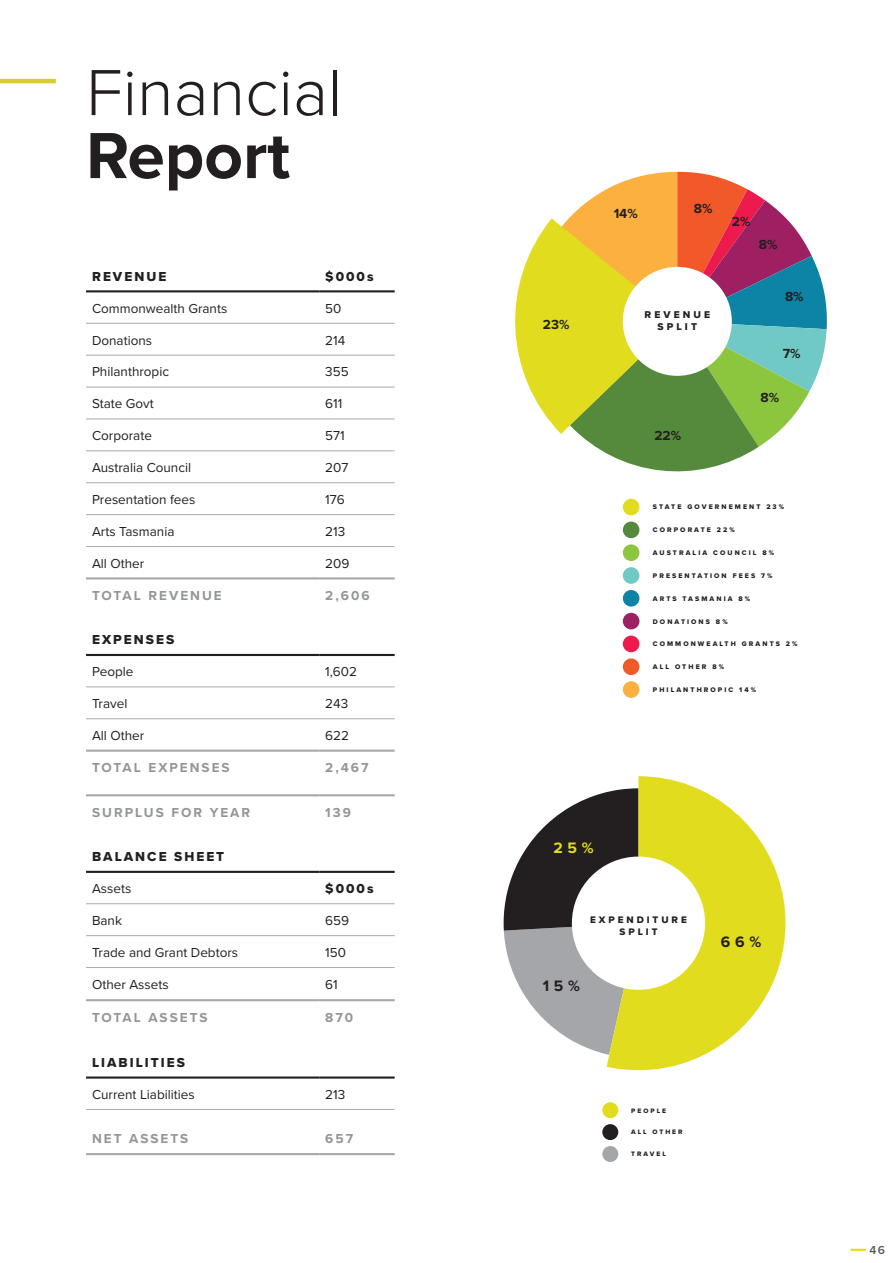
<style>
.page{position:relative;width:893px;height:1263px;background:#fff}
.page>*{position:absolute;margin:0;border:0;box-sizing:border-box;transform-origin:0 0}
.t1{font:300 67.5px "Proxima Nova";color:#231f20}
.t2{font:700 67.5px "Proxima Nova";color:#231f20}
.t3{font:700 15.6px "Proxima Nova";color:#231f20}
.t4{font:700 15.6px "Proxima Nova";color:#e2dc1f}
.t5{font:700 13.65px "Proxima Nova";color:#231f20}
.t6{font:13.5px "Proxima Nova";color:#231f20}
.t7{font:700 13.5px "Proxima Nova";letter-spacing:.15em;color:#939598}
.t8{font:13.5px "Proxima Nova Extrabld";letter-spacing:.15em;color:#231f20}
.t9{font:600 12px "Proxima Nova";color:#57585a}
.t10{font:10.2px "Proxima Nova Extrabld";letter-spacing:.3em;color:#231f20}
.t11{font:9.9px/11.9px "Proxima Nova Extrabld";letter-spacing:.3em;color:#231f20;text-align:center}
.t12{font:6.9px "Proxima Nova Extrabld";letter-spacing:.3em;color:#231f20}
.t13{font:6.6px "Proxima Nova Extrabld";letter-spacing:.3em;color:#231f20}
</style>
<div class="page">
<hr style="left:0;top:79px;width:56px;height:4px;background:#d8cd35">
<hr style="left:86px;top:654px;width:233px;height:2px;background:#231f20">
<hr style="left:319px;top:654px;width:76px;height:2px;background:#231f20">
<hr style="left:86px;top:871px;width:233px;height:2px;background:#231f20">
<hr style="left:319px;top:871px;width:76px;height:2px;background:#231f20">
<hr style="left:86px;top:323px;width:233px;height:1px;background:#a8a9ad">
<hr style="left:319px;top:323px;width:76px;height:1px;background:#a8a9ad">
<hr style="left:86px;top:355px;width:233px;height:1px;background:#a8a9ad">
<hr style="left:319px;top:355px;width:76px;height:1px;background:#a8a9ad">
<hr style="left:86px;top:387px;width:233px;height:1px;background:#a8a9ad">
<hr style="left:319px;top:387px;width:76px;height:1px;background:#a8a9ad">
<hr style="left:86px;top:419px;width:233px;height:1px;background:#a8a9ad">
<hr style="left:319px;top:419px;width:76px;height:1px;background:#a8a9ad">
<hr style="left:86px;top:450px;width:233px;height:1px;background:#a8a9ad">
<hr style="left:319px;top:450px;width:76px;height:1px;background:#a8a9ad">
<hr style="left:86px;top:482px;width:233px;height:1px;background:#a8a9ad">
<hr style="left:319px;top:482px;width:76px;height:1px;background:#a8a9ad">
<hr style="left:86px;top:514px;width:233px;height:1px;background:#a8a9ad">
<hr style="left:319px;top:514px;width:76px;height:1px;background:#a8a9ad">
<hr style="left:86px;top:546px;width:233px;height:1px;background:#a8a9ad">
<hr style="left:319px;top:546px;width:76px;height:1px;background:#a8a9ad">
<hr style="left:86px;top:290px;width:233px;height:2px;background:#231f20">
<hr style="left:319px;top:290px;width:76px;height:2px;background:#231f20">
<hr style="left:86px;top:577px;width:233px;height:2px;background:#a8a9ad">
<hr style="left:319px;top:577px;width:76px;height:2px;background:#a8a9ad">
<hr style="left:86px;top:686px;width:233px;height:1px;background:#a8a9ad">
<hr style="left:319px;top:686px;width:76px;height:1px;background:#a8a9ad">
<hr style="left:86px;top:718px;width:233px;height:1px;background:#a8a9ad">
<hr style="left:319px;top:718px;width:76px;height:1px;background:#a8a9ad">
<hr style="left:86px;top:750px;width:233px;height:2px;background:#a8a9ad">
<hr style="left:319px;top:750px;width:76px;height:2px;background:#a8a9ad">
<hr style="left:86px;top:794px;width:233px;height:2px;background:#a8a9ad">
<hr style="left:319px;top:794px;width:76px;height:2px;background:#a8a9ad">
<hr style="left:86px;top:903px;width:233px;height:1px;background:#a8a9ad">
<hr style="left:319px;top:903px;width:76px;height:1px;background:#a8a9ad">
<hr style="left:86px;top:935px;width:233px;height:1px;background:#a8a9ad">
<hr style="left:319px;top:935px;width:76px;height:1px;background:#a8a9ad">
<hr style="left:86px;top:967px;width:233px;height:1px;background:#a8a9ad">
<hr style="left:319px;top:967px;width:76px;height:1px;background:#a8a9ad">
<hr style="left:86px;top:1076px;width:233px;height:2px;background:#231f20">
<hr style="left:319px;top:1076px;width:76px;height:2px;background:#231f20">
<hr style="left:86px;top:1109px;width:233px;height:1px;background:#a8a9ad">
<hr style="left:319px;top:1109px;width:76px;height:1px;background:#a8a9ad">
<hr style="left:86px;top:1153px;width:233px;height:2px;background:#a8a9ad">
<hr style="left:319px;top:1153px;width:76px;height:2px;background:#a8a9ad">
<hr style="left:86px;top:999px;width:233px;height:2px;background:#a8a9ad">
<hr style="left:319px;top:999px;width:76px;height:2px;background:#a8a9ad">
<div style="left:623px;top:499px;width:16px;height:16px;background:#e2dc1f;border-radius:50%"></div>
<div style="left:623px;top:522px;width:16px;height:16px;background:#558a3d;border-radius:50%"></div>
<div style="left:623px;top:544px;width:16px;height:17px;background:#8bc63e;border-radius:50%"></div>
<div style="left:623px;top:567px;width:16px;height:17px;background:#71c9c6;border-radius:50%"></div>
<div style="left:623px;top:590px;width:16px;height:17px;background:#0d83a5;border-radius:50%"></div>
<div style="left:623px;top:613px;width:16px;height:16px;background:#9e1f62;border-radius:50%"></div>
<div style="left:623px;top:636px;width:16px;height:16px;background:#ed1a4e;border-radius:50%"></div>
<div style="left:623px;top:658px;width:16px;height:17px;background:#f15929;border-radius:50%"></div>
<div style="left:623px;top:681px;width:16px;height:17px;background:#fbb03f;border-radius:50%"></div>
<svg style="left:515px;top:172px;width:312px;height:300px"></svg>
<div style="left:623px;top:267px;width:109px;height:109px;background:#fff;border-radius:50%"></div>
<div style="left:602px;top:1102px;width:16px;height:16px;background:#e2dc1f;border-radius:50%"></div>
<div style="left:602px;top:1124px;width:16px;height:16px;background:#231f20;border-radius:50%"></div>
<div style="left:602px;top:1146px;width:16px;height:16px;background:#a5a6aa;border-radius:50%"></div>
<svg style="left:504px;top:792px;width:103px;height:263px"></svg>
<svg style="left:607px;top:776px;width:178px;height:294px;fill:#e2dc1f"></svg>
<svg style="left:851px;top:1249px;width:15px;height:2px"></svg>
<p class="t1" style="left:86px;top:42px;width:258px">Financial</p>
<p class="t2" style="left:86px;top:105px;width:206px">Report</p>
<p class="t8" style="left:92px;top:266px;width:76px">REVENUE</p>
<p class="t8" style="left:325px;top:266px;width:50px">$000s</p>
<p class="t6" style="left:92px;top:298px;width:137px">Commonwealth Grants</p>
<p class="t6" style="left:325px;top:298px;width:18px">50</p>
<p class="t6" style="left:92px;top:330px;width:62px">Donations</p>
<p class="t6" style="left:325px;top:330px;width:22px">214</p>
<p class="t6" style="left:92px;top:362px;width:79px">Philanthropic</p>
<p class="t6" style="left:325px;top:362px;width:25px">355</p>
<p class="t6" style="left:92px;top:394px;width:63px">State Govt</p>
<p class="t6" style="left:325px;top:394px;width:19px">611</p>
<p class="t6" style="left:92px;top:426px;width:61px">Corporate</p>
<p class="t6" style="left:325px;top:426px;width:21px">571</p>
<p class="t6" style="left:92px;top:457px;width:101px">Australia Council</p>
<p class="t6" style="left:325px;top:457px;width:25px">207</p>
<p class="t6" style="left:92px;top:489px;width:105px">Presentation fees</p>
<p class="t6" style="left:325px;top:489px;width:21px">176</p>
<p class="t6" style="left:92px;top:521px;width:84px">Arts Tasmania</p>
<p class="t6" style="left:325px;top:521px;width:22px">213</p>
<p class="t6" style="left:92px;top:553px;width:54px">All Other</p>
<p class="t6" style="left:325px;top:553px;width:26px">209</p>
<p class="t7" style="left:92px;top:585px;width:131px">TOTAL REVENUE</p>
<p class="t7" style="left:325px;top:585px;width:46px">2,606</p>
<p class="t8" style="left:92px;top:630px;width:84px">EXPENSES</p>
<p class="t6" style="left:92px;top:662px;width:43px">People</p>
<p class="t6" style="left:325px;top:662px;width:33px">1,602</p>
<p class="t6" style="left:92px;top:693px;width:37px">Travel</p>
<p class="t6" style="left:325px;top:693px;width:24px">243</p>
<p class="t6" style="left:92px;top:725px;width:54px">All Other</p>
<p class="t6" style="left:325px;top:725px;width:25px">622</p>
<p class="t7" style="left:92px;top:757px;width:139px">TOTAL EXPENSES</p>
<p class="t7" style="left:325px;top:757px;width:45px">2,467</p>
<p class="t7" style="left:92px;top:802px;width:160px">SURPLUS FOR YEAR</p>
<p class="t7" style="left:325px;top:802px;width:27px">139</p>
<p class="t8" style="left:92px;top:847px;width:134px">BALANCE SHEET</p>
<p class="t6" style="left:92px;top:878px;width:41px">Assets</p>
<p class="t8" style="left:325px;top:878px;width:50px">$000s</p>
<p class="t6" style="left:92px;top:910px;width:31px">Bank</p>
<p class="t6" style="left:325px;top:910px;width:25px">659</p>
<p class="t6" style="left:92px;top:942px;width:148px">Trade and Grant Debtors</p>
<p class="t6" style="left:325px;top:942px;width:22px">150</p>
<p class="t6" style="left:92px;top:974px;width:78px">Other Assets</p>
<p class="t6" style="left:325px;top:974px;width:14px">61</p>
<p class="t7" style="left:92px;top:1007px;width:117px">TOTAL ASSETS</p>
<p class="t7" style="left:325px;top:1007px;width:29px">870</p>
<p class="t8" style="left:92px;top:1052px;width:94px">LIABILITIES</p>
<p class="t6" style="left:92px;top:1084px;width:104px">Current Liabilities</p>
<p class="t6" style="left:325px;top:1084px;width:22px">213</p>
<p class="t7" style="left:92px;top:1129px;width:98px">NET ASSETS</p>
<p class="t7" style="left:325px;top:1129px;width:29px">657</p>
<p class="t5" style="left:614px;top:204px;width:26px">14%</p>
<p class="t5" style="left:694px;top:199px;width:20px">8%</p>
<p class="t10" style="left:644px;top:307px;width:67px">REVENUE</p>
<p class="t5" style="left:543px;top:314px;width:28px">23%</p>
<p class="t10" style="left:657px;top:319px;width:41px">SPLIT</p>
<p class="t5" style="left:654px;top:425px;width:28px">22%</p>
<p class="t5" style="left:732px;top:211px;width:20px">2%</p>
<p class="t5" style="left:759px;top:234px;width:20px">8%</p>
<p class="t5" style="left:785px;top:286px;width:20px">8%</p>
<p class="t5" style="left:783px;top:343px;width:19px">7%</p>
<p class="t5" style="left:760px;top:387px;width:20px">8%</p>
<p class="t12" style="left:653px;top:502px;width:133px">STATE GOVERNEMENT 23%</p>
<p class="t12" style="left:653px;top:525px;width:84px">CORPORATE 22%</p>
<p class="t12" style="left:653px;top:548px;width:123px">AUSTRALIA COUNCIL 8%</p>
<p class="t12" style="left:653px;top:570px;width:121px">PRESENTATION FEES 7%</p>
<p class="t12" style="left:653px;top:593px;width:99px">ARTS TASMANIA 8%</p>
<p class="t12" style="left:653px;top:616px;width:76px">DONATIONS 8%</p>
<p class="t12" style="left:653px;top:639px;width:146px">COMMONWEALTH GRANTS 2%</p>
<p class="t12" style="left:653px;top:662px;width:73px">ALL OTHER 8%</p>
<p class="t12" style="left:653px;top:684px;width:105px">PHILANTHROPIC 14%</p>
<p class="t4" style="left:553px;top:836px;width:42px">25%</p>
<p class="t11" style="left:590px;top:914px;width:98px">EXPENDITURE<br>SPLIT</p>
<p class="t3" style="left:543px;top:974px;width:39px">15%</p>
<p class="t3" style="left:721px;top:930px;width:42px">66%</p>
<p class="t13" style="left:631px;top:1105px;width:36px">PEOPLE</p>
<p class="t13" style="left:631px;top:1127px;width:53px">ALL OTHER</p>
<p class="t13" style="left:631px;top:1149px;width:36px">TRAVEL</p>
<p class="t9" style="left:870px;top:1241px;width:17px">46</p>
</div>
